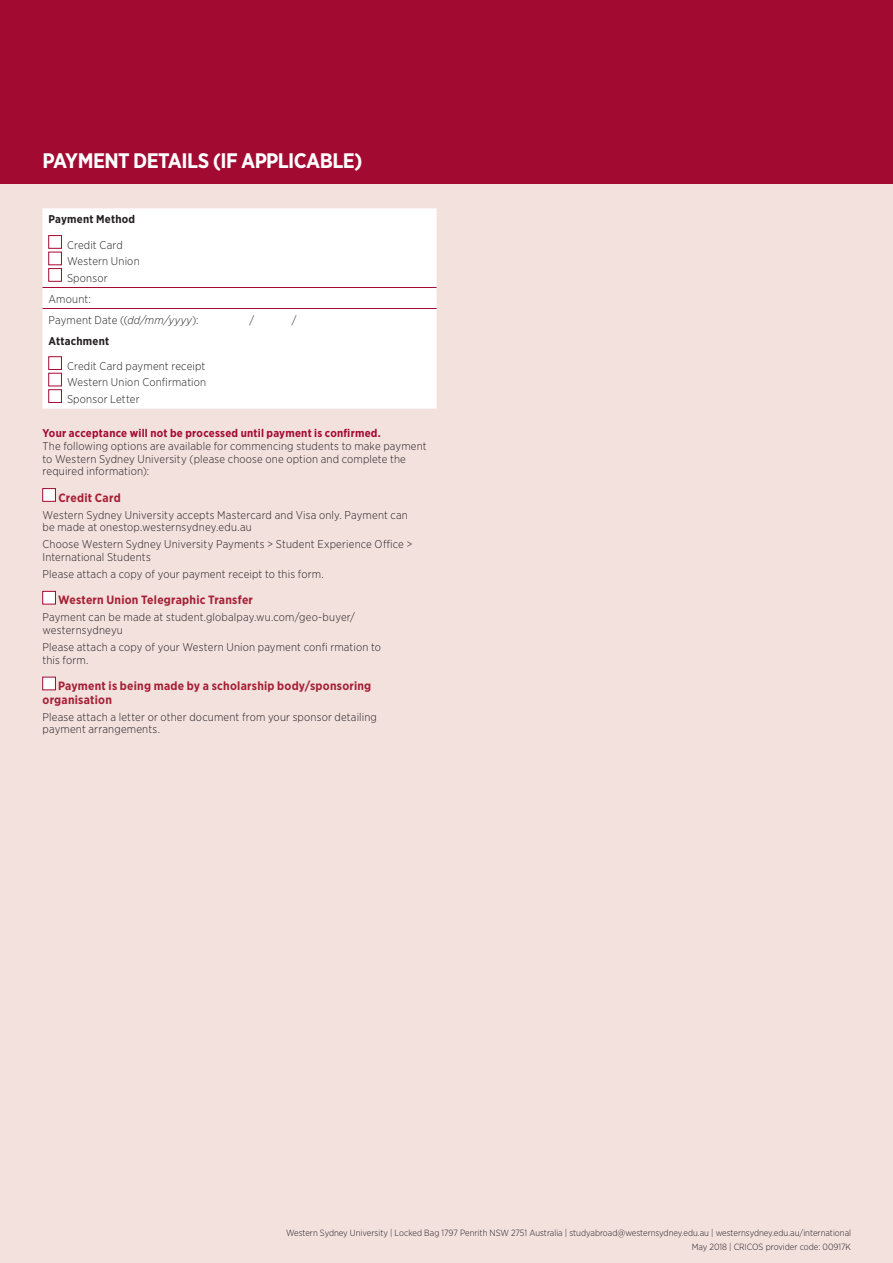
<style>
.page{position:relative;width:893px;height:1263px;background:#f3e1de}
.page>*{position:absolute;margin:0;border:0;box-sizing:border-box;transform-origin:0 0}
.Heading_1{font:700 21px "Gotham Narrow";letter-spacing:-.03em;color:#fff}
.W_-_Body_-_Subtitle{font:700 12px/13.5px "Gotham Narrow";letter-spacing:.02em;color:#a62035}
.W_-_Body___Black{font:300 11.25px/12.8px "Gotham Narrow";letter-spacing:.015em;color:#231f20}
.W_-_Body___Black-2{font:700 11.25px "Gotham Narrow";letter-spacing:.02em;color:#231f20}
.t1{font:300 9px/10.8px "Gotham Narrow";color:#231f20;text-align:right}
.s1{font-style:italic}
.s2{font-weight:700;color:#a30a32}
</style>
<div class="page">
<div style="left:0;top:0;width:893px;height:183px;background:#a30a32"></div>
<div style="left:43px;top:208px;width:394px;height:201px;background:#fff"></div>
<hr style="left:43px;top:287px;width:394px;height:1px;background:#a30a32">
<hr style="left:43px;top:308px;width:394px;height:1px;background:#a30a32">
<div style="left:49px;top:235px;width:13px;height:13px;background:#fff;border:1px solid #a30a32"></div>
<div style="left:49px;top:252px;width:13px;height:13px;background:#fff;border:1px solid #a30a32"></div>
<div style="left:49px;top:268px;width:13px;height:13px;background:#fff;border:1px solid #a30a32"></div>
<div style="left:49px;top:356px;width:13px;height:14px;background:#fff;border:1px solid #a30a32"></div>
<div style="left:49px;top:373px;width:13px;height:13px;background:#fff;border:1px solid #a30a32"></div>
<div style="left:49px;top:389px;width:13px;height:14px;background:#fff;border:1px solid #a30a32"></div>
<div style="left:43px;top:488px;width:13px;height:13px;background:#fff;border:1px solid #a30a32"></div>
<div style="left:43px;top:591px;width:13px;height:13px;background:#fff;border:1px solid #a30a32"></div>
<div style="left:43px;top:677px;width:13px;height:13px;background:#fff;border:1px solid #a30a32"></div>
<p class="Heading_1" style="left:43px;top:147px;width:322px">PAYMENT DETAILS (IF APPLICABLE)</p>
<p class="W_-_Body___Black-2" style="left:49px;top:212px;width:88px">Payment Method</p>
<p class="W_-_Body___Black" style="left:67px;top:236px;width:74px;line-height:16.5px">Credit Card<br>Western Union<br>Sponsor</p>
<p class="W_-_Body___Black" style="left:49px;top:292px;width:44px">Amount:</p>
<p class="W_-_Body___Black" style="left:49px;top:313px;width:152px">Payment Date ((<span class="s1">dd/mm/yyyy</span>):</p>
<p class="W_-_Body___Black" style="left:250px;top:313px;width:6px">/</p>
<p class="W_-_Body___Black" style="left:292px;top:313px;width:6px">/</p>
<p class="W_-_Body___Black-2" style="left:49px;top:333px;width:62px">Attachment</p>
<p class="W_-_Body___Black" style="left:67px;top:357px;width:141px;line-height:16.5px;text-align:justify">Credit Card payment receipt Western Union Confirmation Sponsor Letter</p>
<p class="W_-_Body___Black" style="left:43px;top:426px;width:386px"><span class="s2">Your acceptance will not be processed until payment is confirmed.<br></span>The following options are available for commencing students to make payment to Western Sydney University (please choose one option and complete the required information):</p>
<p class="W_-_Body_-_Subtitle" style="left:58px;top:490px;width:64px">Credit Card</p>
<p class="W_-_Body___Black" style="left:43px;top:508px;width:367px">Western Sydney University accepts Mastercard and Visa only. Payment can be made at onestop.westernsydney.edu.au</p>
<p class="W_-_Body___Black" style="left:43px;top:538px;width:371px">Choose Western Sydney University Payments &gt; Student Experience Office &gt;<br>International Students</p>
<p class="W_-_Body___Black" style="left:43px;top:567px;width:283px">Please attach a copy of your payment receipt to this form.</p>
<p class="W_-_Body_-_Subtitle" style="left:58px;top:593px;width:197px">Western Union Telegraphic Transfer</p>
<p class="W_-_Body___Black" style="left:43px;top:611px;width:314px">Payment can be made at student.globalpay.wu.com/geo-buyer/ westernsydneyu</p>
<p class="W_-_Body___Black" style="left:43px;top:640px;width:340px">Please attach a copy of your Western Union payment confi rmation to this form.</p>
<p class="W_-_Body_-_Subtitle" style="left:43px;top:679px;width:330px;text-indent:15px">Payment is being made by a scholarship body/sponsoring organisation</p>
<p class="W_-_Body___Black" style="left:43px;top:710px;width:336px">Please attach a letter or other document from your sponsor detailing payment arrangements.</p>
<p class="t1" style="left:286px;top:1227px;width:567px">Western Sydney University | Locked Bag 1797 Penrith NSW 2751 Australia | studyabroad@westernsydney.edu.au | westernsydney.edu.au/international</p>
<p class="t1" style="left:667px;top:1231px;width:186px">October 2015 | CRICOS provider code: 00917K.<br>May 2018 | CRICOS provider code: 00917K</p>
</div>
